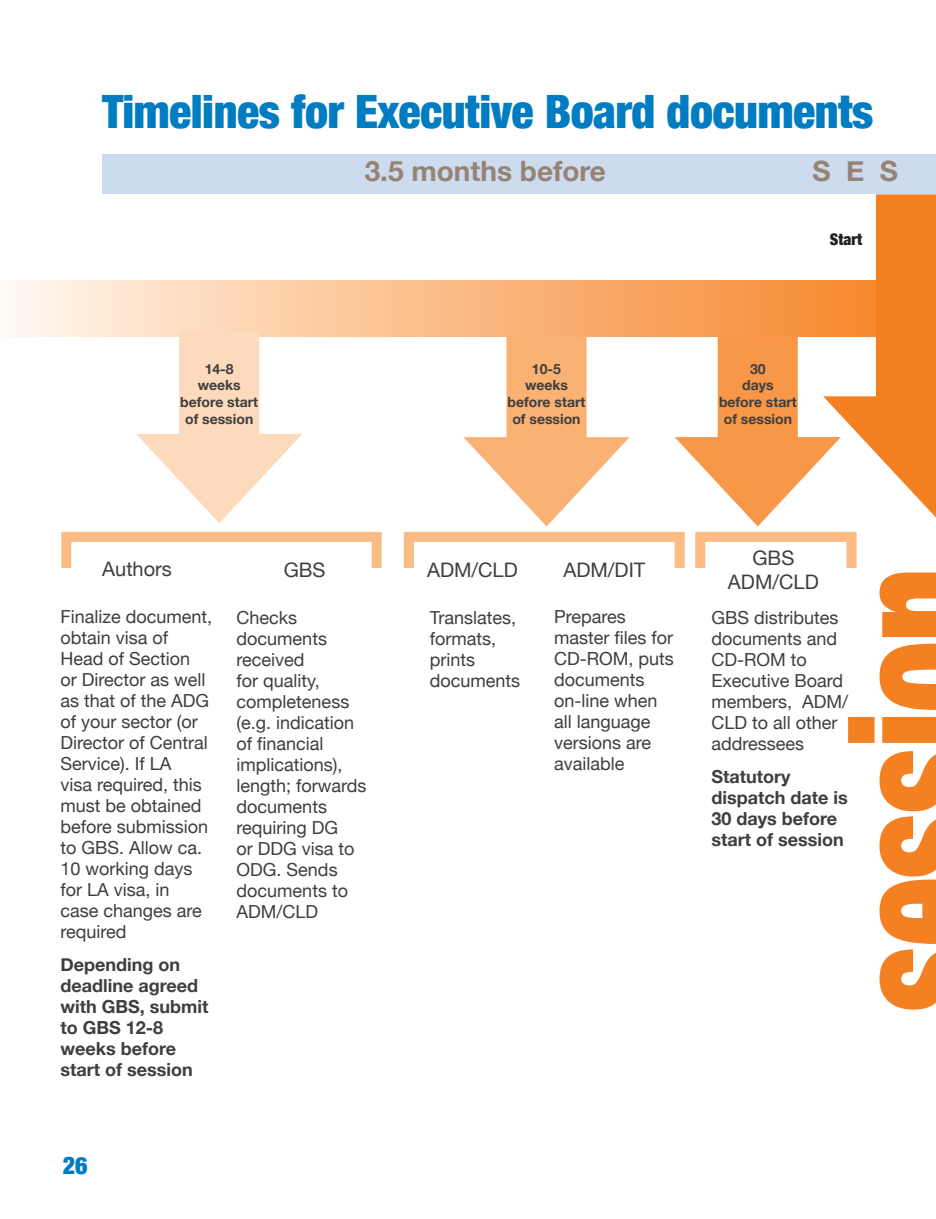
<style>
.page{position:relative;width:936px;height:1219px;background:#fff}
.page>*{position:absolute;margin:0;border:0;box-sizing:border-box;transform-origin:0 0}
.t1{font:900 condensed 197.2px "Helvetica Neue";letter-spacing:-.01em;color:#f58021;scale:.73 1}
.t2{font:900 condensed 46px "Helvetica Neue";letter-spacing:-.01em;color:#007cc2}
.t3{font:700 28px "Helvetica Neue";color:#958374}
.t4{font:900 condensed 24px "Helvetica Neue";color:#007cc2}
.t5{font:20px/24px "Helvetica Neue";color:#3e3e3f;text-align:center}
.t6{font:18px/21px "Helvetica Neue";color:#3e3e3f}
.t7{font:700 18px/21px "Helvetica Neue";color:#3e3e3f}
.t8{font:900 condensed 16px "Helvetica Neue";color:#231f20}
.t9{font:700 14px/16.8px "Helvetica Neue";color:#3e3e3f;text-align:center}
</style>
<div class="page">
<div style="left:717px;top:335px;width:80px;height:127px;background:#f79747"></div>
<div style="left:506px;top:335px;width:80px;height:127px;background:#fab174"></div>
<svg style="left:463px;top:437px;width:166px;height:89px"></svg>
<div style="left:0;top:280px;width:935px;height:57px;background:linear-gradient(to right,#fff6ec,#f57f1e)"></div>
<div style="left:179px;top:332px;width:80px;height:126px;background:#fddabc"></div>
<svg style="left:136px;top:434px;width:166px;height:89px"></svg>
<div style="left:102px;top:154px;width:766px;height:40px;background:#cddbef"></div>
<div style="left:800px;top:154px;width:135px;height:40px;background:#cddbef"></div>
<div style="left:61px;top:532px;width:320px;height:41px;border:10px solid #fbbb85"></div>
<div style="left:404px;top:532px;width:280px;height:41px;border:10px solid #fbbb85"></div>
<div style="left:695px;top:532px;width:161px;height:41px;border:10px solid #fbbb85"></div>
<div style="left:875px;top:194px;width:60px;height:229px;background:#f58021"></div>
<svg style="left:674px;top:396px;width:261px;height:130px"></svg>
<h2 class="t2" style="left:102px;top:84px;width:773px">Timelines for Executive Board documents</h2>
<h3 class="t3" style="left:365px;top:154px;width:243px">3.5 months before</h3>
<h3 class="t3" style="left:812px;top:154px;width:87px">S E S</h3>
<p class="t9" style="left:180px;top:360px;width:79px">14-8<br>weeks before start of session</p>
<p class="t5" style="left:102px;top:557px;width:71px">Authors</p>
<p class="t5" style="left:284px;top:558px;width:43px">GBS</p>
<p class="t6" style="left:60px;top:606px;width:153px">Finalize document, obtain visa of<br>Head of Section<br>or Director as well as that of the ADG of your sector (or<br>Director of Central<br>Service). If LA<br>visa required, this must be obtained before submission to GBS. Allow ca.<br>10 working days for LA visa, in<br>case changes are required</p>
<p class="t7" style="left:60px;top:953px;width:149px">Depending on deadline agreed with GBS, submit to GBS 12-8 weeks before start of session</p>
<p class="t6" style="left:236px;top:607px;width:131px">Checks documents received<br>for quality, completeness (e.g. indication of financial implications), length; forwards documents requiring DG<br>or DDG visa to<br>ODG. Sends documents to<br>ADM/CLD</p>
<h3 class="t4" style="left:63px;top:1151px;width:26px">26</h3>
<p class="t9" style="left:507px;top:360px;width:79px">10-5<br>weeks before start of session</p>
<p class="t8" style="left:829px;top:229px;width:34px">Start</p>
<p class="t9" style="left:719px;top:360px;width:79px">30<br>days before start of session</p>
<p class="t5" style="left:427px;top:558px;width:92px">ADM/CLD</p>
<p class="t6" style="left:429px;top:607px;width:92px">Translates, formats, prints documents</p>
<p class="t5" style="left:563px;top:557px;width:83px">ADM/DIT</p>
<p class="t6" style="left:554px;top:606px;width:121px">Prepares master files for<br>CD-ROM, puts documents on-line when all language versions are available</p>
<p class="t5" style="left:728px;top:546px;width:92px">GBS<br>ADM/CLD</p>
<h1 class="t1" style="left:797px;top:1012px;width:611px;rotate:-90deg">session</h1>
<p class="t6" style="left:711px;top:607px;width:138px">GBS distributes documents and<br>CD-ROM to<br>Executive Board members, ADM/<br>CLD to all other addressees</p>
<p class="t7" style="left:711px;top:765px;width:138px">Statutory dispatch date is<br>30 days before start of session</p>
</div>
